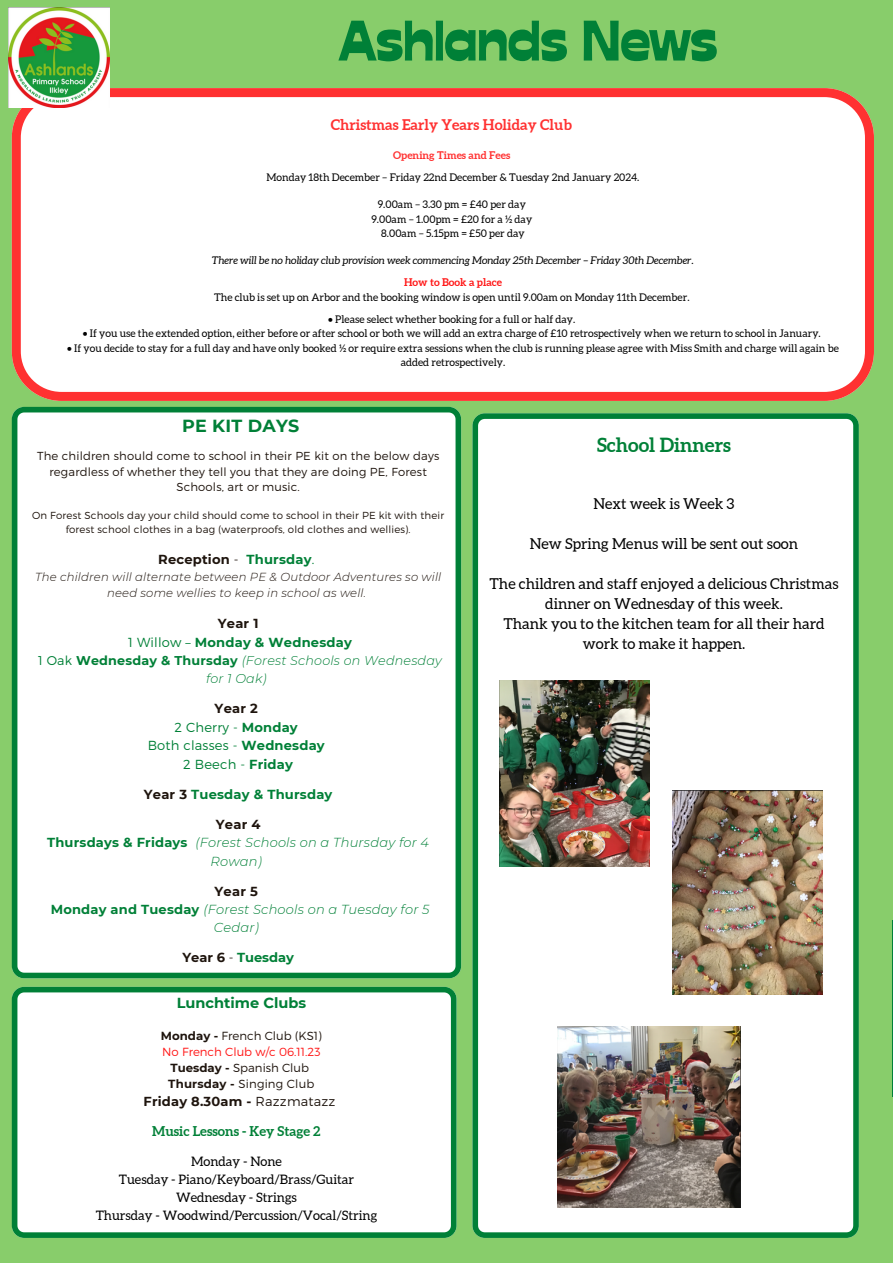
<style>
.page{position:relative;width:893px;height:1264px;background:#fff}
.page>*{position:absolute;margin:0;border:0;box-sizing:border-box;transform-origin:0 0}
.t1{font:57px "Stadio Now Novarese";letter-spacing:-.025em;color:#008037}
.t2{font:700 19.5px "Aleo";color:#008037}
.t3{font:700 17.55px "Montserrat";letter-spacing:.015em;color:#008037}
.t4{font:15px/20.1px "Aleo";color:#000;text-align:center}
.t5{font:700 14.7px "Aleo";color:#ff3131}
.t6{font:700 14.55px "Montserrat";color:#008037}
.t7{font:700 13.5px "Aleo";color:#008037}
.t8{font:13.05px "Aleo";color:#000}
.t9{font:italic 300 13.05px/18px "Montserrat";letter-spacing:.015em;color:#008037;text-align:center}
.t10{font:700 13.05px "Montserrat";letter-spacing:.015em;color:#1e140d}
.t11{font:700 13.05px "Montserrat";letter-spacing:.015em;color:#008037}
.t12{font:300 13.05px "Montserrat";letter-spacing:.015em;color:#008037}
.t13{font:italic 300 12.75px/18px "Montserrat";letter-spacing:.015em;color:#008037;text-align:center}
.t14{font:italic 300 11.7px/15.6px "Montserrat";letter-spacing:.015em;color:#1e140d;text-align:center}
.t15{font:300 11.7px "Montserrat";color:#1e140d}
.t16{font:300 11.7px "Montserrat";color:#ff1616}
.t17{font:300 11.55px/15.6px "Montserrat";letter-spacing:.015em;color:#1e140d;text-align:center}
.t18{font:10.5px/14.2px "Aleo";color:#000;text-align:center}
.t19{font:italic 10.5px "Aleo";color:#000}
.t20{font:700 10.5px "Aleo";color:#ff3131}
.t21{font:700 10.5px "Aleo";color:#ff1616}
.t22{font:300 10.2px/13.8px "Montserrat";letter-spacing:.015em;color:#1e140d;text-align:center}
.s1{font-weight:300}
.s2{color:#008037}
.s3{font-weight:300;color:#008037}
.s4{font-style:normal}
.s5{font-weight:700;font-style:normal}
.s6{font-weight:700}
.s7{color:#1e140d}
.s8{font-weight:300;color:#1e140d}
</style>
<div class="page">
<div style="left:0;top:0;width:892px;height:1262px;background:#88cd6b"></div>
<div style="left:12px;top:407px;width:449px;height:571px;background:#fff"></div>
<svg style="left:12px;top:88px;width:861px;height:313px"></svg>
<svg style="left:892px;top:920px;width:1px;height:175px"></svg>
<img style="left:8px;top:7px;width:101px;height:100px">
<div style="left:472px;top:413px;width:386px;height:824px;background:#fff"></div>
<svg style="left:12px;top:986px;width:444px;height:251px"></svg>
<img style="left:557px;top:1026px;width:183px;height:181px">
<img style="left:500px;top:680px;width:149px;height:186px">
<img style="left:672px;top:790px;width:150px;height:204px">
<p class="t1" style="left:338px;top:6px;width:381px">Ashlands News</p>
<p class="t5" style="left:331px;top:117px;width:243px">Christmas Early Years Holiday Club</p>
<p class="t20" style="left:393px;top:149px;width:118px">Opening Times and Fees</p>
<p class="t18" style="left:266px;top:170px;width:374px">Monday 18th December – Friday 22nd December &amp; Tuesday 2nd January 2024.</p>
<p class="t18" style="left:378px;top:197px;width:150px">9.00am – 3.30 pm = £40 per day</p>
<p class="t18" style="left:371px;top:212px;width:162px">9.00am – 1.00pm = £20 for a ½ day</p>
<p class="t18" style="left:381px;top:226px;width:145px">8.00am – 5.15pm = £50 per day</p>
<p class="t19" style="left:212px;top:254px;width:483px">There will be no holiday club provision week commencing Monday 25th December – Friday 30th December.</p>
<p class="t21" style="left:404px;top:276px;width:99px">How to Book a place</p>
<p class="t18" style="left:214px;top:290px;width:477px">The club is set up on Arbor and the booking window is open until 9.00am on Monday 11th December.</p>
<p class="t18" style="left:328px;top:312px;width:248px">• Please select whether booking for a full or half day.</p>
<p class="t18" style="left:83px;top:326px;width:739px">• If you use the extended option, either before or after school or both we will add an extra charge of £10 retrospectively when we return to school in January.</p>
<p class="t18" style="left:67px;top:341px;width:773px">• If you decide to stay for a full day and have only booked ½ or require extra sessions when the club is running please agree with Miss Smith and charge will again be added retrospectively.</p>
<p class="t3" style="left:182px;top:415px;width:119px">PE KIT DAYS</p>
<p class="t17" style="left:37px;top:447px;width:403px">The children should come to school in their PE kit on the below days regardless of whether they tell you that they are doing PE, Forest<br>Schools, art or music.</p>
<p class="t22" style="left:32px;top:508px;width:413px">On Forest Schools day your child should come to school in their PE kit with their forest school clothes in a bag (waterproofs, old clothes and wellies).</p>
<p class="t10" style="left:158px;top:551px;width:158px">Reception <span class="s1">-</span> <span class="s2">Thursday</span><span class="s3">.</span></p>
<p class="t14" style="left:35px;top:569px;width:407px">The children will alternate between PE &amp; Outdoor Adventures so will need some wellies to keep in school as well.</p>
<p class="t10" style="left:218px;top:615px;width:42px">Year 1</p>
<p class="t11" style="left:128px;top:634px;width:225px"><span class="s1">1 Willow –</span> Monday &amp; Wednesday</p>
<p class="t13" style="left:38px;top:651px;width:405px"><span class="s4">1 Oak</span> <span class="s5">Wednesday &amp; Thursday</span> (Forest Schools on Wednesday for 1 Oak)</p>
<p class="t10" style="left:215px;top:700px;width:45px">Year 2</p>
<p class="t12" style="left:175px;top:718px;width:125px">2 Cherry - <span class="s6">Monday</span></p>
<p class="t12" style="left:148px;top:737px;width:178px">Both classes - <span class="s6">Wednesday</span></p>
<p class="t12" style="left:183px;top:756px;width:111px">2 Beech - <span class="s6">Friday</span></p>
<p class="t11" style="left:144px;top:786px;width:190px"><span class="s7">Year 3</span> Tuesday &amp; Thursday</p>
<p class="t10" style="left:216px;top:816px;width:46px">Year 4</p>
<p class="t9" style="left:47px;top:833px;width:383px"><span class="s5">Thursdays &amp; Fridays</span> (Forest Schools on a Thursday for 4<br>Rowan)</p>
<p class="t10" style="left:214px;top:883px;width:45px">Year 5</p>
<p class="t9" style="left:51px;top:900px;width:380px"><span class="s5">Monday and Tuesday</span> (Forest Schools on a Tuesday for 5<br>Cedar)</p>
<p class="t11" style="left:182px;top:949px;width:113px"><span class="s7">Year 6</span> <span class="s8">-</span> Tuesday</p>
<p class="t6" style="left:177px;top:994px;width:131px">Lunchtime Clubs</p>
<p class="t15" style="left:161px;top:1027px;width:162px"><span class="s6">Monday -</span> French Club (KS1)</p>
<p class="t16" style="left:162px;top:1044px;width:160px">No French Club w/c 06.11.23</p>
<p class="t15" style="left:170px;top:1060px;width:140px"><span class="s6">Tuesday -</span> Spanish Club</p>
<p class="t15" style="left:168px;top:1076px;width:148px"><span class="s6">Thursday -</span> Singing Club</p>
<p class="t10" style="left:143px;top:1093px;width:193px">Friday 8.30am - <span class="s1">Razzmatazz</span></p>
<p class="t7" style="left:152px;top:1123px;width:170px">Music Lessons - Key Stage 2</p>
<p class="t8" style="left:191px;top:1153px;width:92px">Monday - None</p>
<p class="t8" style="left:119px;top:1171px;width:237px">Tuesday - Piano/Keyboard/Brass/Guitar</p>
<p class="t8" style="left:176px;top:1189px;width:122px">Wednesday - Strings</p>
<p class="t8" style="left:96px;top:1207px;width:283px">Thursday - Woodwind/Percussion/Vocal/String</p>
<p class="t2" style="left:597px;top:433px;width:135px">School Dinners</p>
<p class="t4" style="left:593px;top:493px;width:142px">Next week is Week 3</p>
<p class="t4" style="left:530px;top:533px;width:270px">New Spring Menus will be sent out soon</p>
<p class="t4" style="left:489px;top:573px;width:350px">The children and staff enjoyed a delicious Christmas dinner on Wednesday of this week.</p>
<p class="t4" style="left:503px;top:614px;width:322px">Thank you to the kitchen team for all their hard work to make it happen.</p>
</div>
